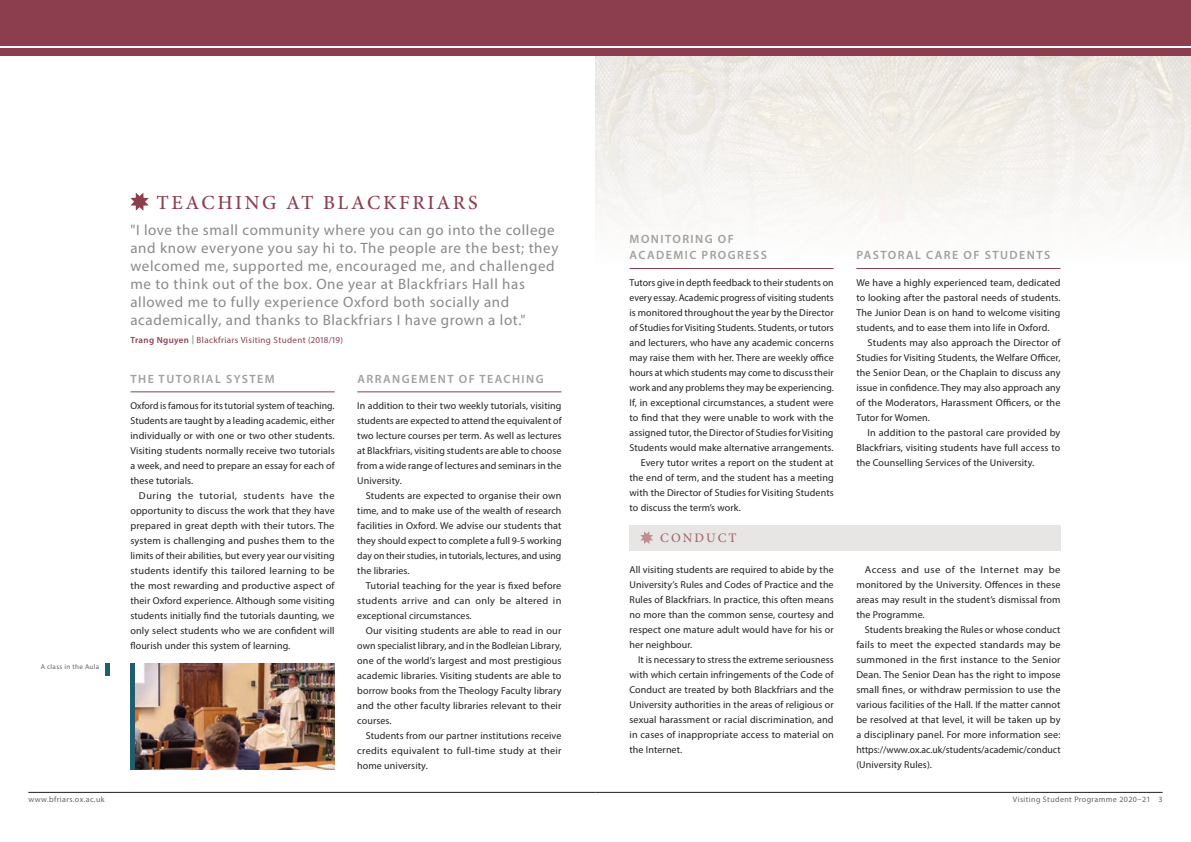
<style>
.page{position:relative;width:1191px;height:842px;background:#fff}
.page>*{position:absolute;margin:0;border:0;box-sizing:border-box;transform-origin:0 0}
.t1{font:500 20px "Minion Pro";letter-spacing:.13em;color:#8d3e4e}
.t2{font:15px/18px "Myriad Pro";letter-spacing:.04em;color:#8c8888}
.t3{font:500 13px "Minion Pro";letter-spacing:.16em;color:#a3666a}
.t4{font:600 12px/16px "Myriad Pro";letter-spacing:.12em;color:#a29f9f}
.t5{font:10px/15px "Myriad Pro";letter-spacing:.01em;color:#231f20;text-align:justify}
.t6{font:10px/15px "Myriad Pro";letter-spacing:.01em;color:#231f20;text-align:justify;scale:1.06 1}
.t7{font:9px "Myriad Pro";letter-spacing:.04em;color:#8d3e4e}
.t8{font:8px "Myriad Pro";letter-spacing:.05em;color:#636366}
.t9{font:7px "Myriad Pro";letter-spacing:.05em;color:#636366}
.s1{font-weight:600}
.s2{font-weight:600;color:#8c8888}
</style>
<div class="page">
<div style="left:0;top:0;width:609px;height:45px;background:#8d3e4e"></div>
<div style="left:0;top:48px;width:609px;height:8px;background:#8d3e4e"></div>
<hr style="left:106px;top:663px;width:4px;height:13px;background:#205d6e">
<svg style="left:130px;top:193px;width:19px;height:18px"></svg>
<hr style="left:130px;top:392px;width:204px;height:1px;background:#8d3e4e">
<img style="left:135px;top:663px;width:199px;height:107px">
<hr style="left:357px;top:392px;width:204px;height:1px;background:#8d3e4e">
<img style="left:595px;top:56px;width:596px;height:166px">
<div style="left:581px;top:0;width:610px;height:45px;background:#8d3e4e"></div>
<div style="left:581px;top:48px;width:610px;height:8px;background:#8d3e4e"></div>
<div style="left:629px;top:526px;width:431px;height:25px;background:#e7e6e5"></div>
<svg style="left:640px;top:531px;width:13px;height:13px"></svg>
<hr style="left:629px;top:268px;width:204px;height:1px;background:#8d3e4e">
<hr style="left:856px;top:268px;width:204px;height:1px;background:#8d3e4e">
<div style="left:130px;top:663px;width:5px;height:107px;background:#205d6e"></div>
<hr style="left:28px;top:792px;width:567px;height:1px;background:#231f20">
<hr style="left:595px;top:792px;width:567px;height:1px;background:#231f20">
<p class="t9" style="left:41px;top:662px;width:60px">A class in the Aula</p>
<p class="t8" style="left:28px;top:795px;width:78px">www.bfriars.ox.ac.uk</p>
<h1 class="t1" style="left:156px;top:189px;width:323px">TEACHING AT BLACKFRIARS</h1>
<p class="t2" style="left:130px;top:221px;width:429px">"I love the small community where you can go into the college and know everyone you say hi to. The people are the best; they welcomed me, supported me, encouraged me, and challenged me to think out of the box. One year at Blackfriars Hall has allowed me to fully experience Oxford both socially and academically, and thanks to Blackfriars I have grown a lot."</p>
<p class="t7" style="left:130px;top:334px;width:214px"><span class="s1">Trang Nguyen</span> <span class="s2">|</span> Blackfriars Visiting Student (2018/19)</p>
<p class="t4" style="left:131px;top:370px;width:146px">THE TUTORIAL SYSTEM</p>
<p class="t5" style="left:130px;top:398px;width:206px">Oxford is famous for its tutorial system of teaching.<br>Students are taught by a leading academic, either individually or with one or two other students.<br>Visiting students normally receive two tutorials a week, and need to prepare an essay for each of these tutorials.</p>
<p class="t5" style="left:130px;top:488px;width:206px;text-indent:9px">During the tutorial, students have the opportunity to discuss the work that they have prepared in great depth with their tutors. The system is challenging and pushes them to the limits of their abilities, but every year our visiting students identify this tailored learning to be the most rewarding and productive aspect of their Oxford experience. Although some visiting students initially find the tutorials daunting, we only select students who we are confident will flourish under this system of learning.</p>
<p class="t4" style="left:357px;top:370px;width:188px">ARRANGEMENT OF TEACHING</p>
<p class="t5" style="left:357px;top:398px;width:206px">In addition to their two weekly tutorials, visiting students are expected to attend the equivalent of two lecture courses per term. As well as lectures at Blackfriars, visiting students are able to choose from a wide range of lectures and seminars in the University.</p>
<p class="t5" style="left:357px;top:488px;width:206px;text-indent:9px">Students are expected to organise their own time, and to make use of the wealth of research facilities in Oxford. We advise our students that they should expect to complete a full 9-5 working day on their studies, in tutorials, lectures, and using the libraries.</p>
<p class="t5" style="left:357px;top:578px;width:206px;text-indent:9px">Tutorial teaching for the year is fixed before students arrive and can only be altered in exceptional circumstances.</p>
<p class="t5" style="left:357px;top:623px;width:206px;text-indent:9px">Our visiting students are able to read in our own specialist library, and in the Bodleian Library, one of the world’s largest and most prestigious academic libraries. Visiting students are able to borrow books from the Theology Faculty library and the other faculty libraries relevant to their courses.</p>
<p class="t5" style="left:357px;top:728px;width:206px;text-indent:8px">Students from our partner institutions receive credits equivalent to full-time study at their home university.</p>
<p class="t4" style="left:629px;top:231px;width:139px">MONITORING OF<br>ACADEMIC PROGRESS</p>
<p class="t5" style="left:629px;top:275px;width:206px">Tutors give in depth feedback to their students on</p>
<p class="t5" style="left:629px;top:290px;width:206px">every essay. Academic progress of visiting students</p>
<p class="t5" style="left:629px;top:305px;width:206px">is monitored throughout the year by the Director</p>
<p class="t5" style="left:629px;top:320px;width:206px">of Studies for Visiting Students. Students, or tutors</p>
<p class="t5" style="left:629px;top:335px;width:206px">and lecturers, who have any academic concerns</p>
<p class="t5" style="left:629px;top:350px;width:206px">may raise them with her. There are weekly office</p>
<p class="t5" style="left:629px;top:365px;width:205px">hours at which students may come to discuss their</p>
<p class="t5" style="left:629px;top:380px;width:206px">work and any problems they may be experiencing.</p>
<p class="t5" style="left:629px;top:395px;width:205px">If, in exceptional circumstances, a student were</p>
<p class="t5" style="left:629px;top:410px;width:206px">to find that they were unable to work with the</p>
<p class="t5" style="left:629px;top:425px;width:205px">assigned tutor, the Director of Studies for Visiting</p>
<p class="t5" style="left:629px;top:440px;width:206px">Students would make alternative arrangements.</p>
<p class="t5" style="left:640px;top:455px;width:194px">Every tutor writes a report on the student at</p>
<p class="t5" style="left:629px;top:470px;width:206px">the end of term, and the student has a meeting</p>
<p class="t5" style="left:629px;top:485px;width:206px">with the Director of Studies for Visiting Students</p>
<p class="t5" style="left:629px;top:500px;width:113px">to discuss the term’s work.</p>
<h3 class="t3" style="left:660px;top:529px;width:78px">CONDUCT</h3>
<p class="t5" style="left:629px;top:562px;width:206px">All visiting students are required to abide by the University’s Rules and Codes of Practice and the Rules of Blackfriars. In practice, this often means no more than the common sense, courtesy and respect one mature adult would have for his or her neighbour.</p>
<p class="t5" style="left:629px;top:652px;width:206px;text-indent:9px">It is necessary to stress the extreme seriousness with which certain infringements of the Code of Conduct are treated by both Blackfriars and the University authorities in the areas of religious or sexual harassment or racial discrimination, and in cases of inappropriate access to material on the Internet.</p>
<p class="t4" style="left:856px;top:247px;width:195px">PASTORAL CARE OF STUDENTS</p>
<p class="t5" style="left:856px;top:275px;width:206px">We have a highly experienced team, dedicated to looking after the pastoral needs of students.<br>The Junior Dean is on hand to welcome visiting students, and to ease them into life in Oxford.</p>
<p class="t5" style="left:856px;top:335px;width:206px;text-indent:11px">Students may also approach the Director of Studies for Visiting Students, the Welfare Officer, the Senior Dean, or the Chaplain to discuss any issue in confidence. They may also approach any of the Moderators, Harassment Officers, or the Tutor for Women.</p>
<p class="t5" style="left:856px;top:425px;width:206px;text-indent:11px">In addition to the pastoral care provided by Blackfriars, visiting students have full access to the Counselling Services of the University.</p>
<p class="t6" style="left:856px;top:562px;width:194px;text-indent:9px">Access and use of the Internet may be monitored by the University. Offences in these areas may result in the student’s dismissal from the Programme.</p>
<p class="t5" style="left:856px;top:622px;width:206px;text-indent:8px">Students breaking the Rules or whose conduct fails to meet the expected standards may be summoned in the first instance to the Senior Dean. The Senior Dean has the right to impose small fines, or withdraw permission to use the various facilities of the Hall. If the matter cannot be resolved at that level, it will be taken up by a disciplinary panel. For more information see: https://www.ox.ac.uk/students/academic/conduct (University Rules).</p>
<p class="t8" style="left:1013px;top:795px;width:151px">Visiting Student Programme 2020–21 3</p>
</div>
